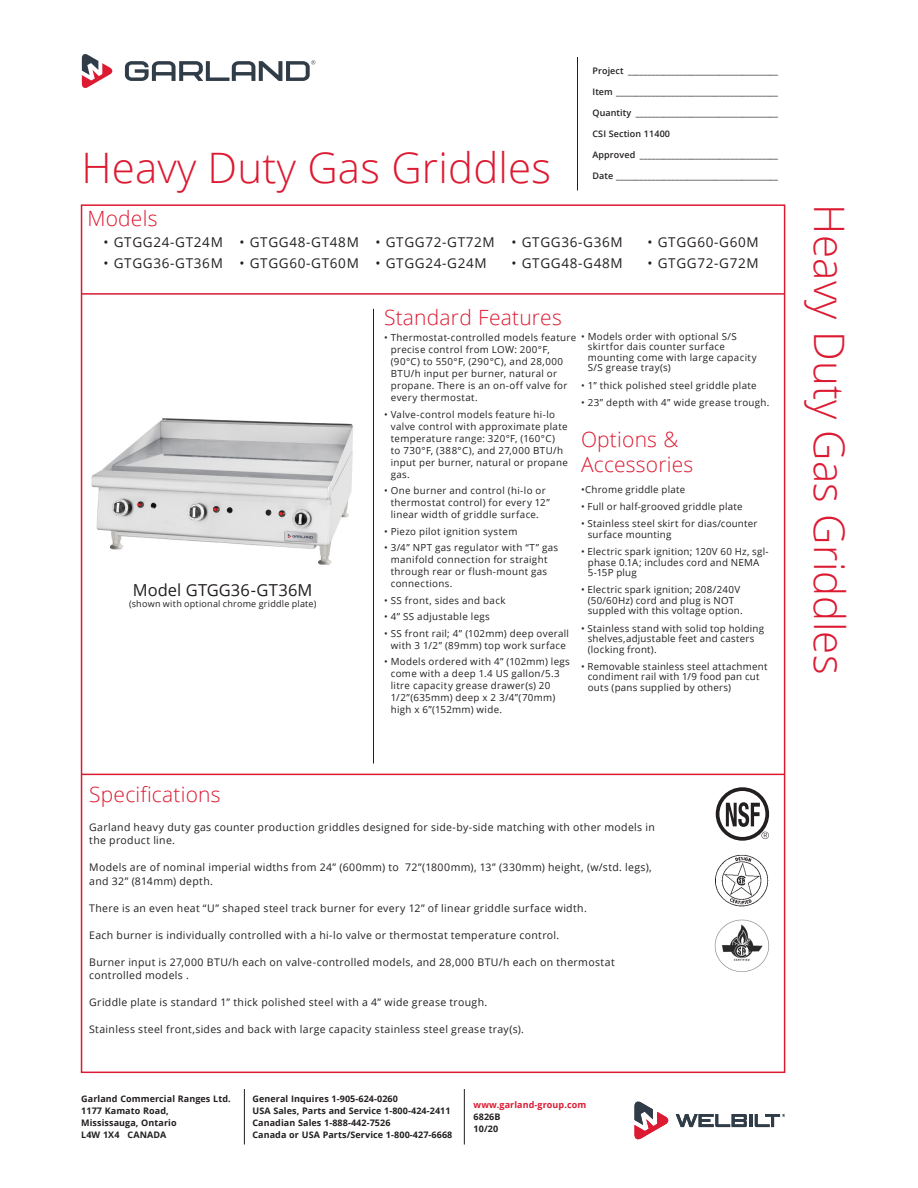
<style>
.page{position:relative;width:918px;height:1188px;background:#fff}
.page>*{position:absolute;margin:0;border:0;box-sizing:border-box;transform-origin:0 0}
.Header_-_Main{font:300 42px "Open Sans";letter-spacing:.005em;color:#dc1a32}
.Header_-_Specs{font:300 21px "Open Sans";letter-spacing:.01em;color:#dc1a32}
.Photo_Caption{font:16.5px "Open Sans";letter-spacing:.005em;color:#231f20}
.Models{font:13.5px "Open Sans";letter-spacing:.05em;color:#231f20}
.Body{font:10.5px/13.5px "Open Sans";letter-spacing:.03em;color:#231f20}
.Hanging_Bullets{font:9.75px/12px "Open Sans";letter-spacing:.035em;color:#231f20}
.Option_Bullets{font:9.75px/10.5px "Open Sans";letter-spacing:.025em;color:#231f20}
.t1{font:600 9px "Open Sans";letter-spacing:.01em;color:#231f20}
.Bottom_Signoff{font:700 9px/12px "Open Sans";letter-spacing:.01em;color:#231f20}
.Photo_Caption-2{font:9px "Open Sans";letter-spacing:.025em;color:#231f20}
.Bottom_Signoff-2{font:700 9px "Open Sans";letter-spacing:.01em;color:#dc1a32}
</style>
<div class="page">
<hr style="left:577px;top:57px;width:1px;height:133px;background:#231f20">
<svg style="left:82px;top:54px;width:31px;height:34px"></svg>
<svg style="left:125px;top:60px;width:190px;height:21px"></svg>
<hr style="left:464px;top:1089px;width:1px;height:55px;background:#231f20">
<hr style="left:244px;top:1089px;width:1px;height:55px;background:#231f20">
<svg style="left:676px;top:1114px;width:109px;height:13px"></svg>
<svg style="left:634px;top:1102px;width:35px;height:37px"></svg>
<hr style="left:373px;top:309px;width:1px;height:455px;background:#231f20">
<hr style="left:81px;top:293px;width:703px;height:2px;background:#dc1a32">
<hr style="left:82px;top:774px;width:702px;height:1px;background:#dc1a32">
<img style="left:715px;top:854px;width:54px;height:53px">
<img style="left:715px;top:919px;width:55px;height:53px">
<div style="left:716px;top:787px;width:53px;height:54px;border:4px solid #231f20;border-radius:50%"></div>
<svg style="left:726px;top:802px;width:43px;height:37px"></svg>
<img style="left:91px;top:418px;width:262px;height:147px">
<p class="Header_-_Main" style="left:81px;top:139px;width:471px">Heavy Duty Gas Griddles</p>
<p class="Header_-_Specs" style="left:87px;top:204px;width:72px">Models</p>
<p class="t1" style="left:592px;top:64px;width:187px">Project ______________________________________</p>
<p class="t1" style="left:592px;top:85px;width:187px">Item _________________________________________</p>
<p class="t1" style="left:592px;top:106px;width:187px">Quantity ____________________________________</p>
<p class="t1" style="left:592px;top:127px;width:79px">CSI Section 11400</p>
<p class="t1" style="left:592px;top:148px;width:187px">Approved ___________________________________</p>
<p class="t1" style="left:592px;top:169px;width:187px">Date _________________________________________</p>
<p class="Models" style="left:104px;top:233px;width:121px">• GTGG24-GT24M</p>
<p class="Models" style="left:104px;top:254px;width:121px">• GTGG36-GT36M</p>
<p class="Models" style="left:239px;top:233px;width:121px">• GTGG48-GT48M</p>
<p class="Models" style="left:239px;top:254px;width:121px">• GTGG60-GT60M</p>
<p class="Photo_Caption" style="left:133px;top:579px;width:181px">Model GTGG36-GT36M</p>
<p class="Photo_Caption-2" style="left:129px;top:598px;width:189px">(shown with optional chrome griddle plate)</p>
<p class="Models" style="left:375px;top:233px;width:121px">• GTGG72-GT72M</p>
<p class="Models" style="left:375px;top:254px;width:113px">• GTGG24-G24M</p>
<p class="Models" style="left:511px;top:233px;width:113px">• GTGG36-G36M</p>
<p class="Models" style="left:511px;top:254px;width:113px">• GTGG48-G48M</p>
<p class="Header_-_Specs" style="left:384px;top:303px;width:179px">Standard Features</p>
<p class="Models" style="left:647px;top:233px;width:113px">• GTGG60-G60M</p>
<p class="Models" style="left:647px;top:254px;width:113px">• GTGG72-G72M</p>
<p class="Hanging_Bullets" style="left:588px;top:331px;width:170px;line-height:10.5px;text-indent:-7px">• Models order with optional S/S skirtfor dais counter surface mounting come with large capacity<br>S/S grease tray(s)</p>
<p class="Hanging_Bullets" style="left:581px;top:379px;width:177px">• 1” thick polished steel griddle plate</p>
<p class="Hanging_Bullets" style="left:581px;top:396px;width:190px">• 23” depth with 4” wide grease trough.</p>
<p class="Hanging_Bullets" style="left:391px;top:332px;width:187px;text-indent:-7px">• Thermostat-controlled models feature precise control from LOW: 200°F, (90°C) to 550°F, (290°C), and 28,000<br>BTU/h input per burner, natural or propane. There is an on-off valve for every thermostat.</p>
<p class="Hanging_Bullets" style="left:391px;top:408px;width:178px;text-indent:-7px">• Valve-control models feature hi-lo valve control with approximate plate temperature range: 320°F, (160°C)<br>to 730°F, (388°C), and 27,000 BTU/h input per burner, natural or propane gas.</p>
<p class="Hanging_Bullets" style="left:391px;top:485px;width:161px;text-indent:-7px">• One burner and control (hi-lo or thermostat control) for every 12” linear width of griddle surface.</p>
<p class="Hanging_Bullets" style="left:384px;top:525px;width:135px">• Piezo pilot ignition system</p>
<p class="Hanging_Bullets" style="left:391px;top:542px;width:169px;text-indent:-7px">• 3/4” NPT gas regulator with “T” gas manifold connection for straight through rear or flush-mount gas connections.</p>
<p class="Hanging_Bullets" style="left:384px;top:594px;width:123px">• SS front, sides and back</p>
<p class="Hanging_Bullets" style="left:384px;top:611px;width:107px">• 4” SS adjustable legs</p>
<p class="Hanging_Bullets" style="left:384px;top:627px;width:187px;text-align:center">• SS front rail; 4” (102mm) deep overall with 3 1/2” (89mm) top work surface</p>
<p class="Hanging_Bullets" style="left:391px;top:656px;width:181px;text-indent:-7px">• Models ordered with 4” (102mm) legs come with a deep 1.4 US gallon/5.3 litre capacity grease drawer(s) 20<br>1/2”(635mm) deep x 2 3/4”(70mm) high x 6”(152mm) wide.</p>
<p class="Header_-_Specs" style="left:581px;top:425px;width:99px">Options &amp;</p>
<p class="Header_-_Specs" style="left:581px;top:450px;width:114px">Accessories</p>
<p class="Option_Bullets" style="left:581px;top:484px;width:106px">•Chrome griddle plate</p>
<p class="Option_Bullets" style="left:581px;top:501px;width:163px">• Full or half-grooved griddle plate</p>
<p class="Option_Bullets" style="left:588px;top:518px;width:171px;text-indent:-7px">• Stainless steel skirt for dias/counter surface mounting</p>
<p class="Option_Bullets" style="left:588px;top:546px;width:182px;text-indent:-7px">• Electric spark ignition; 120V 60 Hz, sgl&shy;phase 0.1A; includes cord and NEMA<br>5-15P plug</p>
<p class="Option_Bullets" style="left:588px;top:584px;width:156px;text-indent:-7px">• Electric spark ignition; 208/240V (50/60Hz) cord and plug is NOT suppled with this voltage option.</p>
<p class="Option_Bullets" style="left:588px;top:623px;width:178px;text-indent:-7px">• Stainless stand with solid top holding shelves,adjustable feet and casters (locking front).</p>
<p class="Option_Bullets" style="left:588px;top:661px;width:181px;text-indent:-7px">• Removable stainless steel attachment condiment rail with 1/9 food pan cut outs (pans supplied by others)</p>
<p class="Header_-_Main" style="left:858px;top:204px;width:471px;rotate:90deg">Heavy Duty Gas Griddles</p>
<p class="Header_-_Specs" style="left:89px;top:780px;width:133px">Specifications</p>
<p class="Body" style="left:89px;top:820px;width:567px">Garland heavy duty gas counter production griddles designed for side-by-side matching with other models in the product line.</p>
<p class="Body" style="left:89px;top:861px;width:564px">Models are of nominal imperial widths from 24” (600mm) to 72”(1800mm), 13” (330mm) height, (w/std. legs), and 32” (814mm) depth.</p>
<p class="Body" style="left:89px;top:901px;width:499px">There is an even heat “U” shaped steel track burner for every 12” of linear griddle surface width.</p>
<p class="Body" style="left:89px;top:928px;width:472px">Each burner is individually controlled with a hi-lo valve or thermostat temperature control.</p>
<p class="Body" style="left:89px;top:955px;width:527px">Burner input is 27,000 BTU/h each on valve-controlled models, and 28,000 BTU/h each on thermostat controlled models .</p>
<p class="Body" style="left:89px;top:996px;width:400px">Griddle plate is standard 1” thick polished steel with a 4” wide grease trough.</p>
<p class="Body" style="left:89px;top:1023px;width:436px">Stainless steel front,sides and back with large capacity stainless steel grease tray(s).</p>
<p class="Bottom_Signoff" style="left:81px;top:1092px;width:151px">Garland Commercial Ranges Ltd.</p>
<p class="Bottom_Signoff" style="left:81px;top:1104px;width:97px">1177 Kamato Road,<br>Mississauga, Ontario<br>L4W 1X4 CANADA</p>
<p class="Bottom_Signoff" style="left:252px;top:1092px;width:147px">General Inquires 1-905-624-0260</p>
<p class="Bottom_Signoff" style="left:252px;top:1104px;width:201px">USA Sales, Parts and Service 1-800-424-2411<br>Canadian Sales 1-888-442-7526<br>Canada or USA Parts/Service 1-800-427-6668</p>
<p class="Bottom_Signoff-2" style="left:474px;top:1099px;width:114px">www.garland-group.com</p>
<p class="Bottom_Signoff" style="left:474px;top:1111px;width:28px">6826B</p>
<p class="Bottom_Signoff" style="left:474px;top:1123px;width:26px">10/20</p>
</div>
